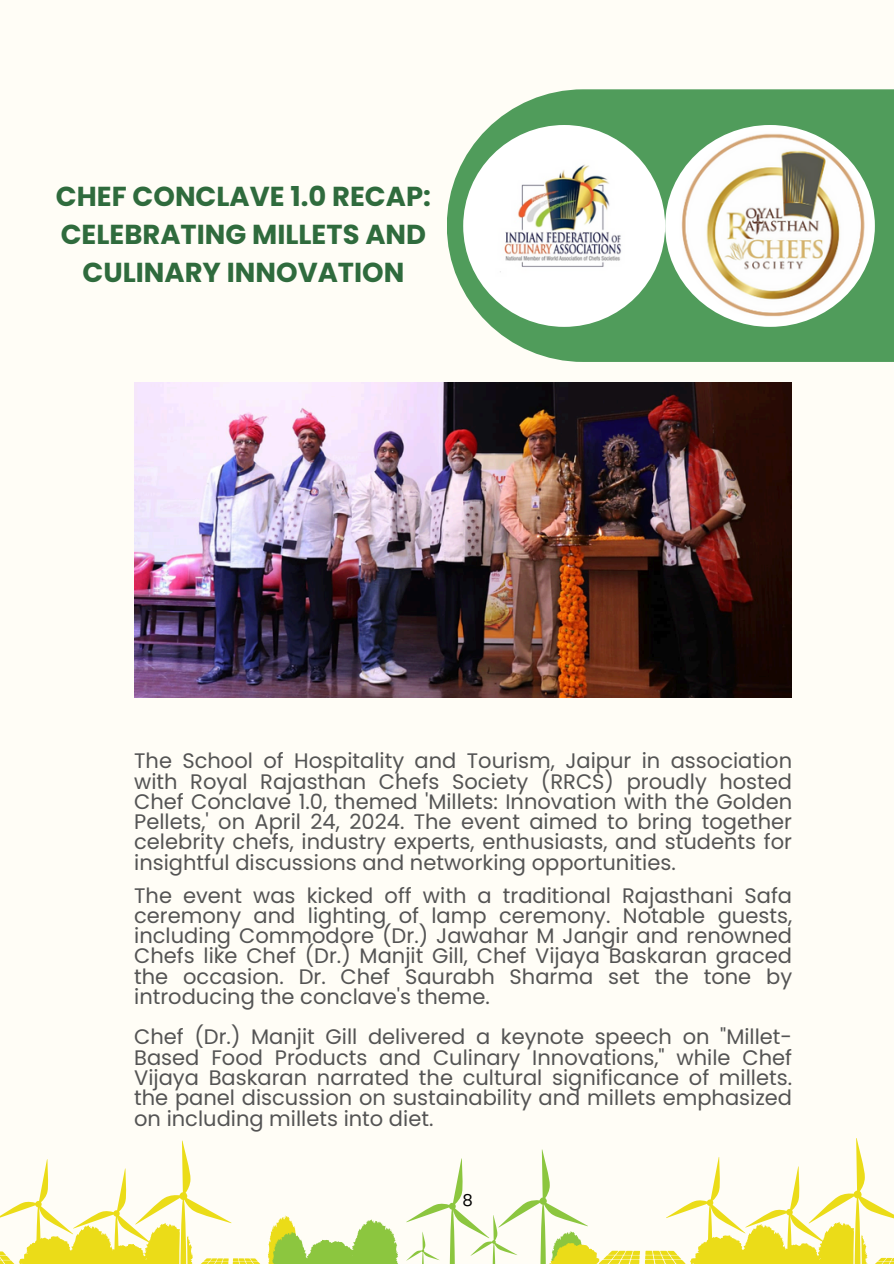
<style>
.page{position:relative;width:894px;height:1264px;background:#fff}
.page>*{position:absolute;margin:0;border:0;box-sizing:border-box;transform-origin:0 0}
.t1{font:700 27.45px/38.2px "Poppins";color:#2f6b3d;text-align:center}
.t2{font:21px/20.2px "Poppins";color:#545454;text-align:justify}
.t3{font:16.5px "Poppins";color:#000}
</style>
<div class="page">
<div style="left:0;top:0;width:893px;height:1263px;background:#fffdf6"></div>
<svg style="left:447px;top:89px;width:446px;height:273px;background:#69aa72"></svg>
<svg style="left:0;top:1138px;width:893px;height:125px"></svg>
<img style="left:134px;top:382px;width:657px;height:315px">
<img style="left:463px;top:125px;width:202px;height:202px;border-radius:50%">
<img style="left:665px;top:125px;width:209px;height:202px;border-radius:50%">
<p class="t1" style="left:56px;top:177px;width:376px">CHEF CONCLAVE 1.0 RECAP:<br>CELEBRATING MILLETS AND<br>CULINARY INNOVATION</p>
<p class="t2" style="left:134px;top:750px;width:659px">The School of Hospitality and Tourism, Jaipur in association with Royal Rajasthan Chefs Society (RRCS) proudly hosted Chef Conclave 1.0, themed 'Millets: Innovation with the Golden Pellets,' on April 24, 2024. The event aimed to bring together celebrity chefs, industry experts, enthusiasts, and students for insightful discussions and networking opportunities.</p>
<p class="t2" style="left:134px;top:885px;width:659px">The event was kicked off with a traditional Rajasthani Safa ceremony and lighting of lamp ceremony. Notable guests, including Commodore (Dr.) Jawahar M Jangir and renowned Chefs like Chef (Dr.) Manjit Gill, Chef Vijaya Baskaran graced the occasion. Dr. Chef Saurabh Sharma set the tone by introducing the conclave's theme.</p>
<p class="t2" style="left:134px;top:1026px;width:659px">Chef (Dr.) Manjit Gill delivered a keynote speech on "Millet-Based Food Products and Culinary Innovations," while Chef Vijaya Baskaran narrated the cultural significance of millets. the panel discussion on sustainability and millets emphasized on including millets into diet.</p>
<p class="t3" style="left:462px;top:1188px;width:12px">8</p>
</div>
